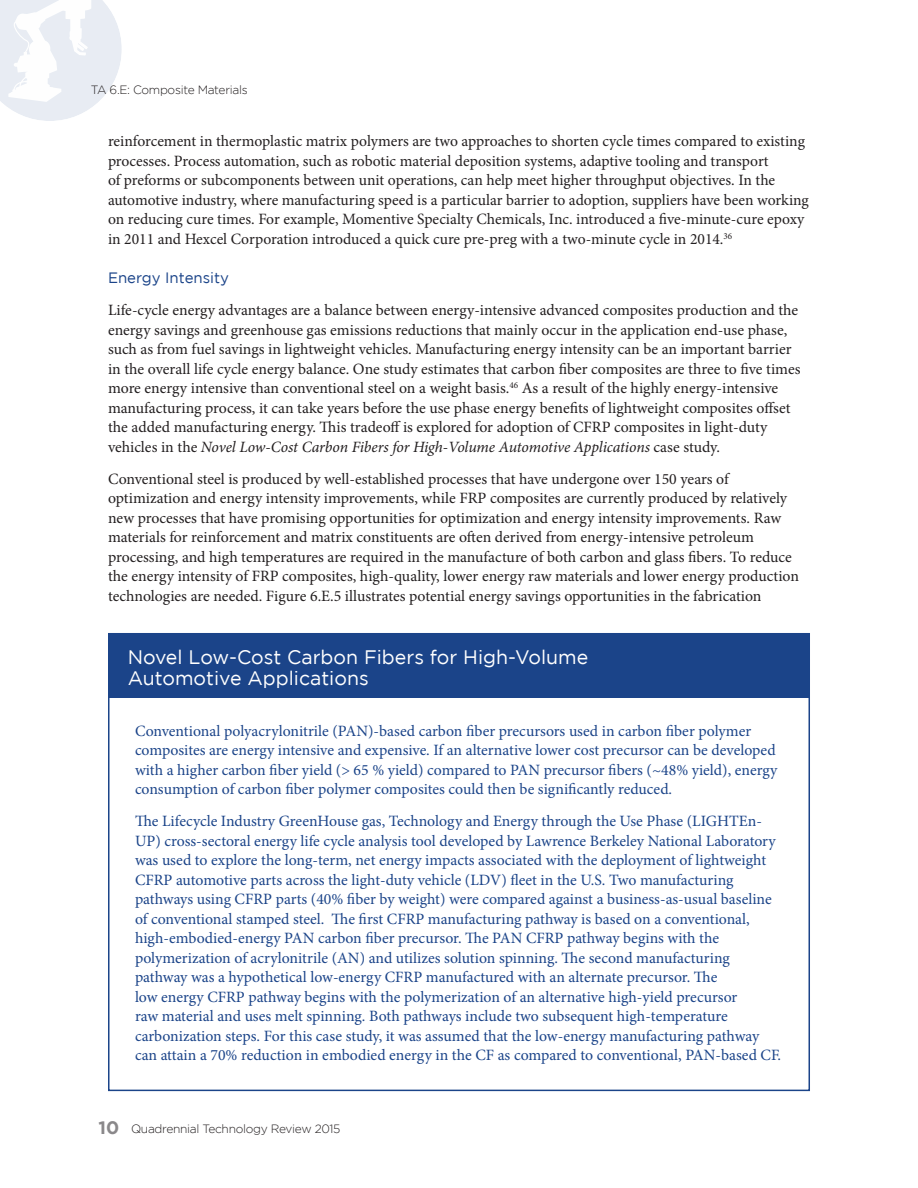
<style>
.page{position:relative;width:918px;height:1188px;background:#fff}
.page>*{position:absolute;margin:0;border:0;box-sizing:border-box;transform-origin:0 0}
.Sidebar_header{font:19.5px/21px "Gotham";color:#fff}
.Body_Text{font:15.75px/19.5px "Minion Pro";color:#231f20}
.Body_Text-2{font:15.75px/19.5px "Minion Pro";color:#1b4489}
.Header_Three{font:15px "Gotham";color:#1b4489}
.t1{font:300 12px "Gotham";letter-spacing:-.025em;color:#231f20}
.s1{font-style:italic}
.s2{font-weight:700;font-size:18px;color:#8a888a}
</style>
<div class="page">
<svg style="left:0;top:0;width:122px;height:121px"></svg>
<div style="left:108px;top:633px;width:702px;height:64px;background:#1b4489"></div>
<p class="t1" style="left:91px;top:83px;width:159px">TA 6.E: Composite Materials</p>
<p class="Body_Text" style="left:108px;top:132px;width:702px">reinforcement in thermoplastic matrix polymers are two approaches to shorten cycle times compared to existing processes. Process automation, such as robotic material deposition systems, adaptive tooling and transport<br>of preforms or subcomponents between unit operations, can help meet higher throughput objectives. In the automotive industry, where manufacturing speed is a particular barrier to adoption, suppliers have been working on reducing cure times. For example, Momentive Specialty Chemicals, Inc. introduced a five-minute-cure epoxy in 2011 and Hexcel Corporation introduced a quick cure pre-preg with a two-minute cycle in 2014.<sup>36</sup></p>
<p class="Header_Three" style="left:108px;top:270px;width:123px">Energy Intensity</p>
<p class="Body_Text" style="left:108px;top:300px;width:694px">Life-cycle energy advantages are a balance between energy-intensive advanced composites production and the energy savings and greenhouse gas emissions reductions that mainly occur in the application end-use phase, such as from fuel savings in lightweight vehicles. Manufacturing energy intensity can be an important barrier in the overall life cycle energy balance. One study estimates that carbon fiber composites are three to five times more energy intensive than conventional steel on a weight basis.<sup>46</sup> As a result of the highly energy-intensive manufacturing process, it can take years before the use phase energy benefits of lightweight composites offset the added manufacturing energy. This tradeoff is explored for adoption of CFRP composites in light-duty vehicles in the <span class="s1">Novel Low-Cost Carbon Fibers for High-Volume Automotive Applications</span> case study.</p>
<p class="Body_Text" style="left:108px;top:469px;width:693px">Conventional steel is produced by well-established processes that have undergone over 150 years of optimization and energy intensity improvements, while FRP composites are currently produced by relatively new processes that have promising opportunities for optimization and energy intensity improvements. Raw materials for reinforcement and matrix constituents are often derived from energy-intensive petroleum processing, and high temperatures are required in the manufacture of both carbon and glass fibers. To reduce the energy intensity of FRP composites, high-quality, lower energy raw materials and lower energy production technologies are needed. Figure 6.E.5 illustrates potential energy savings opportunities in the fabrication</p>
<p class="Sidebar_header" style="left:128px;top:646px;width:462px">Novel Low-Cost Carbon Fibers for High-Volume<br>Automotive Applications</p>
<p class="Body_Text-2" style="left:135px;top:721px;width:644px">Conventional polyacrylonitrile (PAN)-based carbon fiber precursors used in carbon fiber polymer composites are energy intensive and expensive. If an alternative lower cost precursor can be developed with a higher carbon fiber yield (&gt; 65 % yield) compared to PAN precursor fibers (~48% yield), energy consumption of carbon fiber polymer composites could then be significantly reduced.</p>
<p class="Body_Text-2" style="left:135px;top:812px;width:648px">The Lifecycle Industry GreenHouse gas, Technology and Energy through the Use Phase (LIGHTEn-UP) cross-sectoral energy life cycle analysis tool developed by Lawrence Berkeley National Laboratory was used to explore the long-term, net energy impacts associated with the deployment of lightweight CFRP automotive parts across the light-duty vehicle (LDV) fleet in the U.S. Two manufacturing pathways using CFRP parts (40% fiber by weight) were compared against a business-as-usual baseline of conventional stamped steel. The first CFRP manufacturing pathway is based on a conventional, high-embodied-energy PAN carbon fiber precursor. The PAN CFRP pathway begins with the polymerization of acrylonitrile (AN) and utilizes solution spinning. The second manufacturing pathway was a hypothetical low-energy CFRP manufactured with an alternate precursor. The<br>low energy CFRP pathway begins with the polymerization of an alternative high-yield precursor<br>raw material and uses melt spinning. Both pathways include two subsequent high-temperature carbonization steps. For this case study, it was assumed that the low-energy manufacturing pathway can attain a 70% reduction in embodied energy in the CF as compared to conventional, PAN-based CF.</p>
<p class="t1" style="left:99px;top:1122px;width:244px"><span class="s2">10</span> Quadrennial Technology Review 2015</p>
</div>
